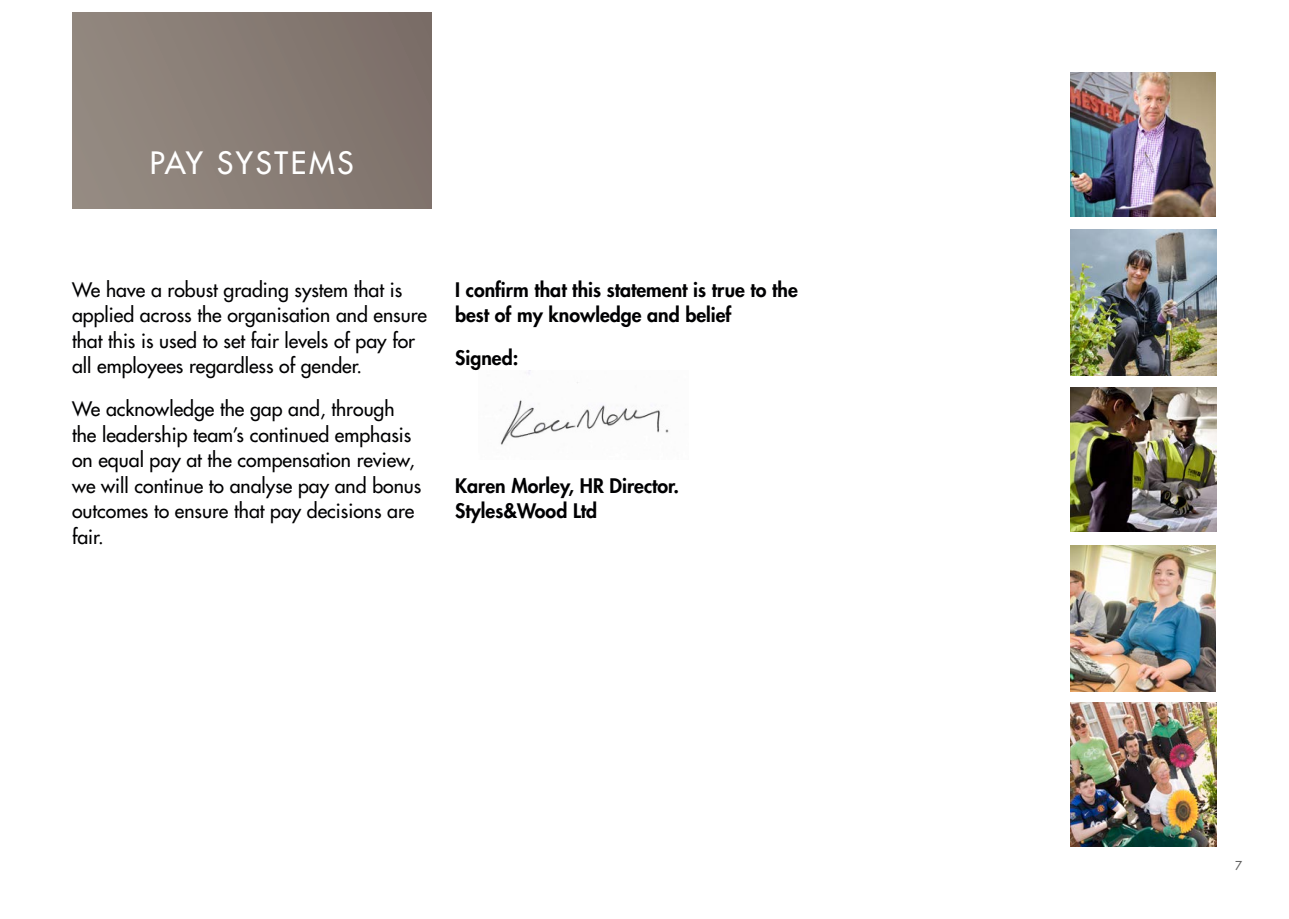
<style>
.page{position:relative;width:1289px;height:919px;background:#fff}
.page>*{position:absolute;margin:0;border:0;box-sizing:border-box;transform-origin:0 0}
.Basic_body{font:500 30px "Futura Std";letter-spacing:.09em;color:#fff}
.t1{font:500 19.5px/25.5px "Futura Std";color:#000002}
.t2{font:800 19.5px/25.5px "Futura Std";color:#000002}
.t3{font:500 12px "Futura Std";color:#606060}
</style>
<div class="page">
<img style="left:1070px;top:387px;width:146px;height:144px">
<img style="left:1070px;top:229px;width:146px;height:146px">
<img style="left:1070px;top:545px;width:145px;height:146px">
<img style="left:1070px;top:702px;width:145px;height:144px">
<img style="left:1070px;top:72px;width:145px;height:144px">
<div style="left:72px;top:13px;width:359px;height:195px;background:linear-gradient(to right,#948a81,#7d7069)"></div>
<img style="left:500px;top:370px;width:169px;height:75px">
<p class="Basic_body" style="left:150px;top:144px;width:205px">PAY SYSTEMS</p>
<p class="t1" style="left:72px;top:277px;width:356px">We have a robust grading system that is applied across the organisation and ensure that this is used to set fair levels of pay for all employees regardless of gender.</p>
<p class="t1" style="left:72px;top:396px;width:351px">We acknowledge the gap and, through the leadership team’s continued emphasis on equal pay at the compensation review, we will continue to analyse pay and bonus outcomes to ensure that pay decisions are fair.</p>
<p class="t2" style="left:455px;top:277px;width:344px">I confirm that this statement is true to the best of my knowledge and belief</p>
<p class="t2" style="left:455px;top:345px;width:65px">Signed:</p>
<p class="t2" style="left:455px;top:472px;width:225px">Karen Morley, HR Director.<br>Styles&amp;Wood Ltd</p>
<p class="t3" style="left:1235px;top:857px;width:8px">7</p>
</div>
